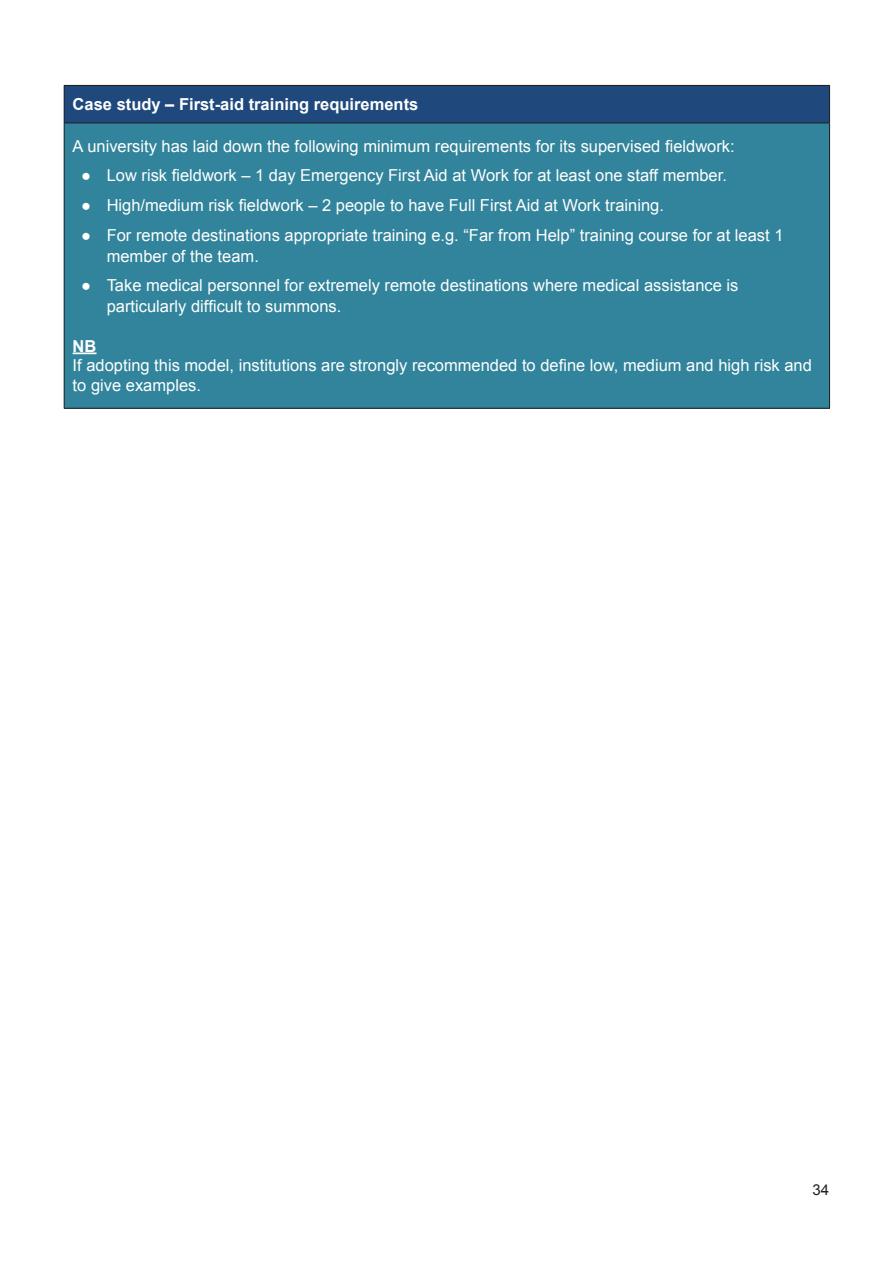
<style>
.page{position:relative;width:893px;height:1263px;background:#fff}
.page>*{position:absolute;margin:0;border:0;box-sizing:border-box;transform-origin:0 0}
.Table_Normal_Bullet{font:16.5px/21px "Arial";color:#fff}
.Normal_White{font:16.5px/19.8px "Arial";color:#fff}
.Normal_White-2{font:700 16.5px "Arial";color:#fff}
.t1{font:15px "Arial";color:#231f20}
</style>
<div class="page">
<div style="left:64px;top:85px;width:766px;height:38px;background:#1f497d"></div>
<div style="left:64px;top:123px;width:766px;height:285px;background:#31849b"></div>
<hr style="left:64px;top:85px;width:766px;height:1px;background:#231f20">
<hr style="left:64px;top:86px;width:1px;height:37px;background:#231f20">
<hr style="left:829px;top:86px;width:1px;height:37px;background:#231f20">
<hr style="left:64px;top:123px;width:766px;height:1px;background:#231f20">
<hr style="left:64px;top:123px;width:1px;height:285px;background:#231f20">
<hr style="left:829px;top:123px;width:1px;height:285px;background:#231f20">
<hr style="left:64px;top:408px;width:766px;height:1px;background:#231f20">
<hr style="left:73px;top:352px;width:23px;height:2px;background:#fff">
<p class="Normal_White-2" style="left:73px;top:93px;width:347px">Case study – First-aid training requirements</p>
<p class="Normal_White" style="left:73px;top:136px;width:664px">A university has laid down the following minimum requirements for its supervised fieldwork:</p>
<p class="Table_Normal_Bullet" style="left:81px;top:165px;width:647px">● Low risk fieldwork – 1 day Emergency First Aid at Work for at least one staff member.</p>
<p class="Table_Normal_Bullet" style="left:81px;top:195px;width:584px">● High/medium risk fieldwork – 2 people to have Full First Aid at Work training.</p>
<p class="Table_Normal_Bullet" style="left:107px;top:224px;width:678px;text-indent:-26px">● For remote destinations appropriate training e.g. “Far from Help” training course for at least 1 member of the team.</p>
<p class="Table_Normal_Bullet" style="left:107px;top:275px;width:633px;text-indent:-26px">● Take medical personnel for extremely remote destinations where medical assistance is particularly difficult to summons.</p>
<p class="Normal_White-2" style="left:73px;top:335px;width:25px">NB</p>
<p class="Normal_White" style="left:73px;top:356px;width:741px">If adopting this model, institutions are strongly recommended to define low, medium and high risk and to give examples.</p>
<p class="t1" style="left:812px;top:1180px;width:18px">34</p>
</div>
